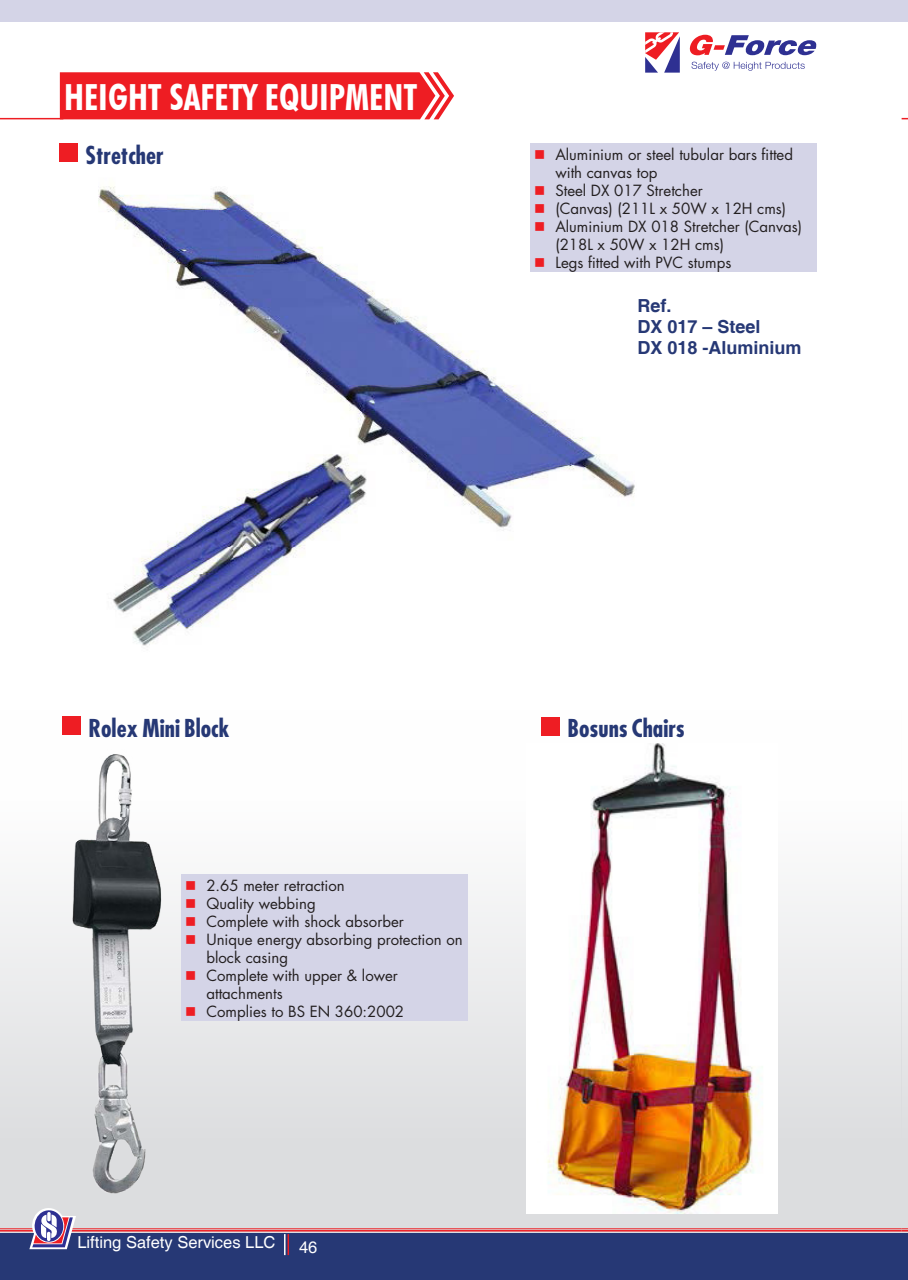
<style>
.page{position:relative;width:908px;height:1280px;background:#fff}
.page>*{position:absolute;margin:0;border:0;box-sizing:border-box;transform-origin:0 0}
.Heading-Main{font:700 condensed 36px "Futura BT";color:#fff}
.Sub_Heading{font:700 condensed 24px "Futura Std";color:#263875}
.t1{font:700 18px "Helvetica";color:#263875}
.t2{font:16.5px "Helvetica";color:#fff}
.t3{font:15px/18px "Futura Std";color:#231f20}
</style>
<div class="page">
<svg style="left:901px;top:841px;width:7px;height:392px;fill:#e5e6e7"></svg>
<div style="left:0;top:711px;width:901px;height:553px;background:linear-gradient(to bottom,#fff,#d5d3d6)"></div>
<div style="left:901px;top:1233px;width:7px;height:47px;background:#263875"></div>
<div style="left:0;top:1233px;width:901px;height:47px;background:#263875"></div>
<svg style="left:901px;top:1228px;width:7px;height:3px"></svg>
<hr style="left:0;top:1228px;width:901px;height:1px;background:#ee1d23">
<hr style="left:0;top:1230px;width:901px;height:1px;background:#ee1d23">
<svg style="left:29px;top:1206px;width:47px;height:43px"></svg>
<hr style="left:287px;top:1234px;width:2px;height:21px;background:#ee1d23">
<svg style="left:284px;top:1234px;width:1px;height:21px"></svg>
<div style="left:0;top:0;width:901px;height:21px;background:#d4d4e7"></div>
<div style="left:901px;top:0;width:7px;height:21px;background:#d4d4e7"></div>
<img style="left:99px;top:186px;width:536px;height:460px">
<svg style="left:645px;top:32px;width:35px;height:41px"></svg>
<svg style="left:689px;top:35px;width:128px;height:20px"></svg>
<svg style="left:691px;top:62px;width:114px;height:9px"></svg>
<div style="left:541px;top:717px;width:19px;height:18px;background:#ee1d23"></div>
<div style="left:63px;top:716px;width:18px;height:19px;background:#ee1d23"></div>
<div style="left:60px;top:144px;width:18px;height:18px;background:#ee1d23"></div>
<img style="left:527px;top:744px;width:251px;height:469px">
<div style="left:530px;top:144px;width:286px;height:128px;background:#d4d4e7"></div>
<div style="left:181px;top:874px;width:287px;height:147px;background:#d4d4e7"></div>
<img style="left:66px;top:749px;width:101px;height:448px">
<div style="left:60px;top:72px;width:394px;height:47px;background:#ee1d23"></div>
<hr style="left:0;top:118px;width:63px;height:1px;background:#ee1d23">
<p class="Heading-Main" style="left:64px;top:75px;width:355px">HEIGHT SAFETY EQUIPMENT</p>
<p class="Sub_Heading" style="left:85px;top:140px;width:80px">Stretcher</p>
<p class="t3" style="left:555px;top:146px;width:239px">Aluminium or steel tubular bars fitted with canvas top</p>
<p class="t3" style="left:555px;top:182px;width:149px">Steel DX 017 Stretcher</p>
<p class="t3" style="left:555px;top:200px;width:232px">(Canvas) (211L x 50W x 12H cms)</p>
<p class="t3" style="left:555px;top:218px;width:248px">Aluminium DX 018 Stretcher (Canvas) (218L x 50W x 12H cms)</p>
<p class="t3" style="left:555px;top:254px;width:177px">Legs fitted with PVC stumps</p>
<p class="t1" style="left:637px;top:295px;width:36px">Ref.</p>
<p class="t1" style="left:637px;top:316px;width:125px">DX 017 – Steel</p>
<p class="t1" style="left:637px;top:337px;width:166px">DX 018 -Aluminium</p>
<p class="Sub_Heading" style="left:88px;top:713px;width:142px">Rolex Mini Block</p>
<p class="Sub_Heading" style="left:567px;top:713px;width:119px">Bosuns Chairs</p>
<p class="t3" style="left:206px;top:876px;width:140px">2.65 meter retraction</p>
<p class="t3" style="left:206px;top:894px;width:111px">Quality webbing</p>
<p class="t3" style="left:206px;top:912px;width:199px">Complete with shock absorber</p>
<p class="t3" style="left:206px;top:930px;width:258px">Unique energy absorbing protection on block casing</p>
<p class="t3" style="left:206px;top:966px;width:193px">Complete with upper &amp; lower attachments</p>
<p class="t3" style="left:206px;top:1002px;width:199px">Complies to BS EN 360:2002</p>
<p class="t2" style="left:77px;top:1233px;width:200px">Lifting Safety Services LLC</p>
<p class="t2" style="left:299px;top:1238px;width:20px">46</p>
</div>
